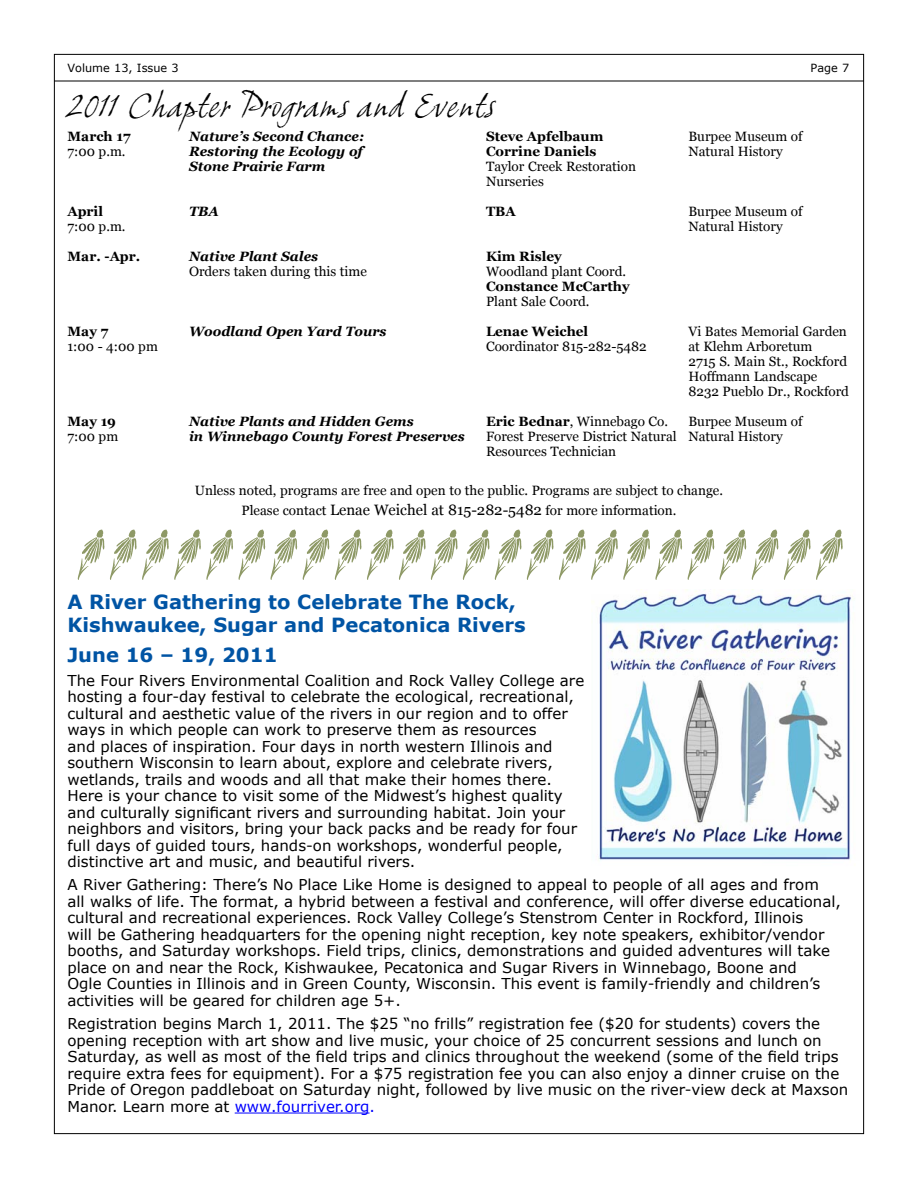
<style>
.page{position:relative;width:918px;height:1188px;background:#fff}
.page>*{position:absolute;margin:0;border:0;box-sizing:border-box;transform-origin:0 0}
.t1{font:italic 33px "Grimshaw Hand ITC";color:#000}
.t2{font:700 19.5px/23.4px "Verdana";color:#0054a4}
.t3{font:15px/16.5px "Verdana";color:#000}
.t4{font:13.5px/15px "Georgia";color:#000}
.t5{font:italic 700 13.5px "Georgia";color:#000}
.t6{font:700 13.5px "Georgia";color:#000}
.t7{font:11.25px "Verdana";color:#000}
.s1{font-weight:700}
.s2{font-size:15px}
.s3{color:#0000fe}
</style>
<div class="page">
<hr style="left:54px;top:81px;width:810px;height:1px;background:#000">
<svg style="left:77px;top:529px;width:27px;height:51px"></svg>
<svg style="left:110px;top:529px;width:668px;height:51px"></svg>
<svg style="left:784px;top:529px;width:59px;height:51px"></svg>
<hr style="left:235px;top:1113px;width:135px;height:1px;background:#0000fe">
<img style="left:598px;top:591px;width:256px;height:269px">
<p class="t7" style="left:68px;top:61px;width:113px">Volume 13, Issue 3</p>
<p class="t7" style="left:811px;top:61px;width:40px">Page 7</p>
<h1 class="t1" style="left:68px;top:85px;width:429px">2011 Chapter Programs and Events</h1>
<p class="t6" style="left:68px;top:128px;width:65px">March 17</p>
<p class="t5" style="left:189px;top:128px;width:176px">Nature’s Second Chance:</p>
<p class="t6" style="left:486px;top:128px;width:119px">Steve Apfelbaum</p>
<p class="t4" style="left:688px;top:129px;width:116px">Burpee Museum of</p>
<p class="t4" style="left:68px;top:144px;width:60px">7:00 p.m.</p>
<p class="t5" style="left:189px;top:143px;width:175px">Restoring the Ecology of</p>
<p class="t6" style="left:486px;top:143px;width:112px">Corrine Daniels</p>
<p class="t4" style="left:688px;top:144px;width:96px">Natural History</p>
<p class="t5" style="left:189px;top:158px;width:138px">Stone Prairie Farm</p>
<p class="t4" style="left:486px;top:159px;width:152px">Taylor Creek Restoration<br>Nurseries</p>
<p class="t6" style="left:68px;top:203px;width:37px">April</p>
<p class="t5" style="left:189px;top:203px;width:31px">TBA</p>
<p class="t6" style="left:486px;top:203px;width:31px">TBA</p>
<p class="t4" style="left:688px;top:204px;width:116px">Burpee Museum of</p>
<p class="t4" style="left:68px;top:219px;width:60px">7:00 p.m.</p>
<p class="t4" style="left:688px;top:219px;width:96px">Natural History</p>
<p class="t6" style="left:68px;top:248px;width:74px">Mar. -Apr.</p>
<p class="t5" style="left:189px;top:248px;width:131px">Native Plant Sales</p>
<p class="t6" style="left:486px;top:248px;width:77px">Kim Risley</p>
<p class="t4" style="left:189px;top:264px;width:179px">Orders taken during this time</p>
<p class="t4" style="left:486px;top:264px;width:142px">Woodland plant Coord.</p>
<p class="t6" style="left:486px;top:278px;width:145px">Constance McCarthy</p>
<p class="t4" style="left:486px;top:294px;width:105px">Plant Sale Coord.</p>
<p class="t6" style="left:68px;top:323px;width:42px">May 7</p>
<p class="t5" style="left:189px;top:323px;width:199px">Woodland Open Yard Tours</p>
<p class="t6" style="left:486px;top:323px;width:104px">Lenae Weichel</p>
<p class="t4" style="left:688px;top:324px;width:160px">Vi Bates Memorial Garden</p>
<p class="t4" style="left:68px;top:339px;width:92px">1:00 - 4:00 pm</p>
<p class="t4" style="left:486px;top:339px;width:162px">Coordinator 815-282-5482</p>
<p class="t4" style="left:689px;top:339px;width:162px">at Klehm Arboretum<br>2715 S. Main St., Rockford<br>Hoffmann Landscape<br>8232 Pueblo Dr., Rockford</p>
<p class="t6" style="left:68px;top:413px;width:50px">May 19</p>
<p class="t5" style="left:189px;top:413px;width:226px">Native Plants and Hidden Gems</p>
<p class="t4" style="left:486px;top:414px;width:184px"><span class="s1">Eric Bednar</span>, Winnebago Co.</p>
<p class="t4" style="left:689px;top:414px;width:116px">Burpee Museum of</p>
<p class="t4" style="left:68px;top:429px;width:52px">7:00 pm</p>
<p class="t5" style="left:189px;top:428px;width:277px">in Winnebago County Forest Preserves</p>
<p class="t4" style="left:486px;top:429px;width:298px">Forest Preserve District Natural Natural History<br>Resources Technician</p>
<p class="t4" style="left:195px;top:481px;width:530px;line-height:19.5px;text-align:center">Unless noted, programs are free and open to the public. Programs are subject to change.<br>Please contact <span class="s2">Lenae Weichel at 815-282-5482</span> for more information.</p>
<h2 class="t2" style="left:68px;top:590px;width:460px">A River Gathering to Celebrate The Rock,<br>Kishwaukee, Sugar and Pecatonica Rivers</h2>
<h2 class="t2" style="left:68px;top:644px;width:212px">June 16 – 19, 2011</h2>
<p class="t3" style="left:68px;top:672px;width:518px">The Four Rivers Environmental Coalition and Rock Valley College are hosting a four-day festival to celebrate the ecological, recreational, cultural and aesthetic value of the rivers in our region and to offer ways in which people can work to preserve them as resources<br>and places of inspiration. Four days in north western Illinois and southern Wisconsin to learn about, explore and celebrate rivers, wetlands, trails and woods and all that make their homes there.<br>Here is your chance to visit some of the Midwest’s highest quality and culturally significant rivers and surrounding habitat. Join your neighbors and visitors, bring your back packs and be ready for four full days of guided tours, hands-on workshops, wonderful people, distinctive art and music, and beautiful rivers.</p>
<p class="t3" style="left:68px;top:877px;width:775px">A River Gathering: There’s No Place Like Home is designed to appeal to people of all ages and from<br>all walks of life. The format, a hybrid between a festival and conference, will offer diverse educational, cultural and recreational experiences. Rock Valley College’s Stenstrom Center in Rockford, Illinois<br>will be Gathering headquarters for the opening night reception, key note speakers, exhibitor/vendor booths, and Saturday workshops. Field trips, clinics, demonstrations and guided adventures will take place on and near the Rock, Kishwaukee, Pecatonica and Sugar Rivers in Winnebago, Boone and<br>Ogle Counties in Illinois and in Green County, Wisconsin. This event is family-friendly and children’s activities will be geared for children age 5+.</p>
<p class="t3" style="left:68px;top:1016px;width:782px">Registration begins March 1, 2011. The $25 “no frills” registration fee ($20 for students) covers the opening reception with art show and live music, your choice of 25 concurrent sessions and lunch on Saturday, as well as most of the field trips and clinics throughout the weekend (some of the field trips require extra fees for equipment). For a $75 registration fee you can also enjoy a dinner cruise on the Pride of Oregon paddleboat on Saturday night, followed by live music on the river-view deck at Maxson Manor. Learn more at <span class="s3">www.fourriver.org.</span></p>
</div>
